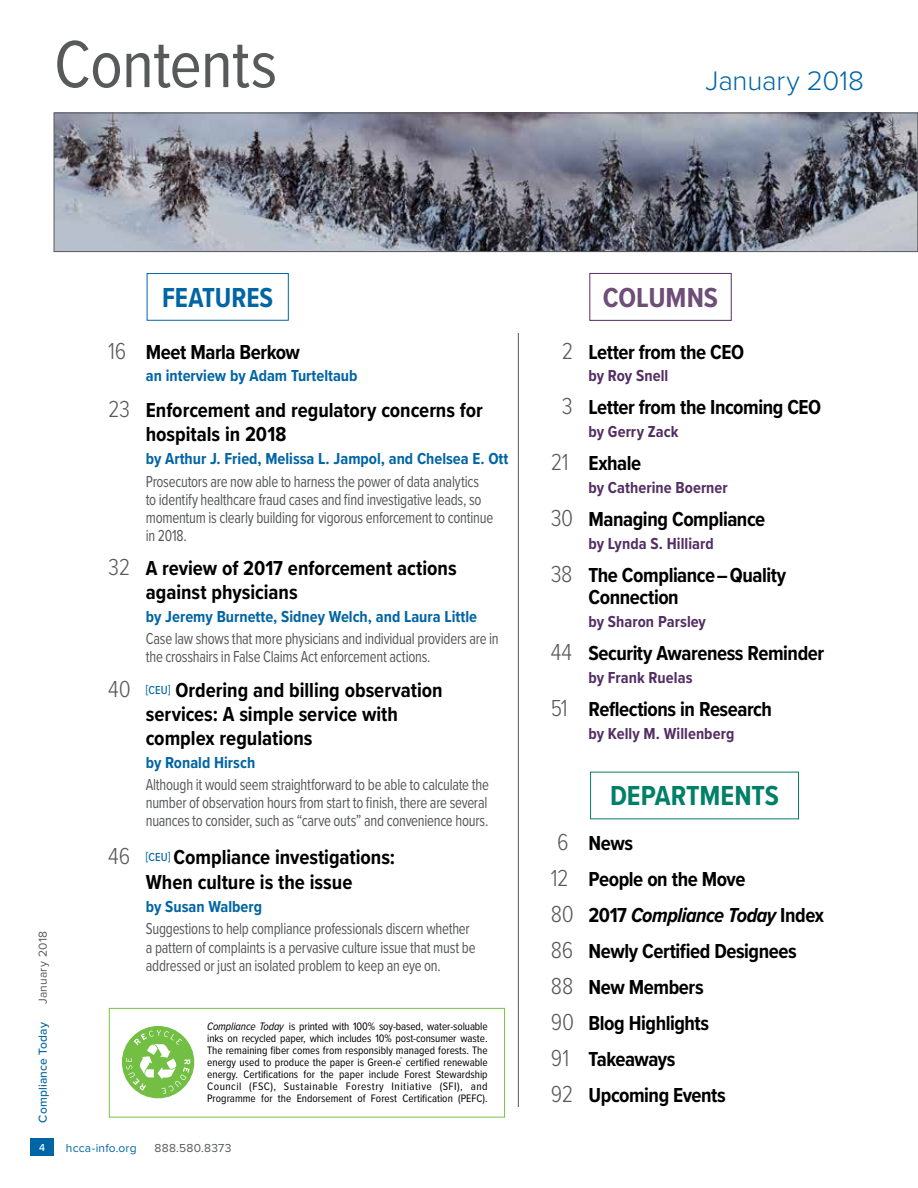
<style>
.page{position:relative;width:918px;height:1188px;background:#fff}
.page>*{position:absolute;margin:0;border:0;box-sizing:border-box;transform-origin:0 0}
.t1{font:69px "Proxima Nova Cond";color:#58595b}
.t2{font:700 28.5px "Proxima Nova Cond";color:#008066}
.t3{font:700 28.5px "Proxima Nova Cond";color:#0065a4;scale:.96 1}
.t4{font:700 28.5px "Proxima Nova Cond";color:#6e4e76}
.t5{font:300 27.75px "Proxima Nova";letter-spacing:-.005em;color:#0065a4}
.t6{font:700 21px/36px "Proxima Nova Cond";letter-spacing:-.015em;color:#000}
.t7{font:16.5px/18px "Proxima Nova Cond";letter-spacing:-.015em;color:#58595b;scale:.89 1}
.t8{font:700 16.5px "Proxima Nova Cond";color:#0065a4}
.t9{font:700 16.5px "Proxima Nova Cond";color:#532e63}
.t10{font:12px "Proxima Nova";letter-spacing:.02em;color:#58595b}
.t11{font:500 12px "Proxima Nova";letter-spacing:.015em;color:#0065a4}
.t12{font:12px "Proxima Nova";letter-spacing:.015em;color:#0065a4}
.t13{font:11.25px/12px "Proxima Nova Cond";color:#000;text-align:justify}
.t14{font:500 10.5px "Proxima Nova";color:#fff}
.t15{font:4.5px "Proxima Nova Cond";color:#000}
.s1{font-weight:300;font-size:24px;color:#58595b}
.s2{font-weight:500;font-size:12px;color:#0065a4}
.s3{font-style:italic}
</style>
<div class="page">
<hr style="left:518px;top:333px;width:1px;height:774px;background:#58595b">
<img style="left:56px;top:115px;width:860px;height:135px">
<div style="left:54px;top:113px;width:864px;height:139px;border:1px solid #58595b"></div>
<div style="left:30px;top:1139px;width:24px;height:17px;background:#0065a4"></div>
<div style="left:147px;top:273px;width:142px;height:48px;border:1px solid #0065a4"></div>
<div style="left:590px;top:273px;width:141px;height:48px;border:1px solid #532e63"></div>
<div style="left:109px;top:1008px;width:396px;height:110px;border:1px solid #7ac143"></div>
<div style="left:123px;top:1027px;width:71px;height:71px;background:#72bf44;border-radius:50%"></div>
<div style="left:122px;top:1026px;width:72px;height:72px;border:1px solid #72bf44;border-radius:50%"></div>
<svg style="left:126px;top:1030px;width:64px;height:64px"></svg>
<h1 class="t1" style="left:54px;top:13px;width:225px">Contents</h1>
<h3 class="t5" style="left:705px;top:60px;width:160px">January 2018</h3>
<p class="t10" style="left:34px;top:1004px;width:75px;rotate:-90deg">January 2018</p>
<p class="t11" style="left:34px;top:1123px;width:102px;rotate:-90deg">Compliance Today</p>
<h2 class="t3" style="left:162px;top:276px;width:117px">FEATURES</h2>
<h2 class="t4" style="left:603px;top:276px;width:117px">COLUMNS</h2>
<p class="t6" style="left:108px;top:333px;width:194px"><span class="s1">16</span> Meet Marla Berkow</p>
<p class="t8" style="left:146px;top:364px;width:213px">an interview by Adam Turteltaub</p>
<p class="t6" style="left:146px;top:398px;width:339px;line-height:24px;text-indent:-38px"><span class="s1">23</span> Enforcement and regulatory concerns for hospitals in 2018</p>
<p class="t8" style="left:146px;top:446px;width:364px">by Arthur J. Fried, Melissa L. Jampol, and Chelsea E. Ott</p>
<p class="t7" style="left:146px;top:471px;width:392px">Prosecutors are now able to harness the power of data analytics to identify healthcare fraud cases and find investigative leads, so momentum is clearly building for vigorous enforcement to continue in 2018.</p>
<p class="t6" style="left:146px;top:556px;width:312px;line-height:24px;text-indent:-38px"><span class="s1">32</span> A review of 2017 enforcement actions against physicians</p>
<p class="t8" style="left:146px;top:604px;width:333px">by Jeremy Burnette, Sidney Welch, and Laura Little</p>
<p class="t7" style="left:146px;top:629px;width:398px">Case law shows that more physicians and individual providers are in the crosshairs in False Claims Act enforcement actions.</p>
<p class="t6" style="left:146px;top:677px;width:298px;line-height:24px;text-indent:-38px"><span class="s1">40</span> <sup>[</sup><span class="s2">CEU</span><sup>]</sup> Ordering and billing observation services: A simple service with complex regulations</p>
<p class="t8" style="left:146px;top:750px;width:111px">by Ronald Hirsch</p>
<p class="t7" style="left:146px;top:775px;width:387px;text-align:justify">Although it would seem straightforward to be able to calculate the number of observation hours from start to finish, there are several nuances to consider, such as “carve outs” and convenience hours.</p>
<p class="t6" style="left:108px;top:844px;width:289px;line-height:25.5px;text-align:center"><span class="s1">46</span> <sup>[</sup><span class="s2">CEU</span><sup>]</sup> Compliance investigations:<br>When culture is the issue</p>
<p class="t8" style="left:146px;top:894px;width:118px">by Susan Walberg</p>
<p class="t7" style="left:146px;top:919px;width:372px">Suggestions to help compliance professionals discern whether a pattern of complaints is a pervasive culture issue that must be addressed or just an isolated problem to keep an eye on.</p>
<p class="t6" style="left:562px;top:333px;width:184px"><span class="s1">2</span> Letter from the CEO</p>
<p class="t9" style="left:589px;top:364px;width:81px">by Roy Snell</p>
<p class="t6" style="left:562px;top:389px;width:261px"><span class="s1">3</span> Letter from the Incoming CEO</p>
<p class="t9" style="left:589px;top:419px;width:91px">by Gerry Zack</p>
<p class="t6" style="left:551px;top:445px;width:92px"><span class="s1">21</span> Exhale</p>
<p class="t9" style="left:589px;top:475px;width:141px">by Catherine Boerner</p>
<p class="t6" style="left:551px;top:500px;width:216px"><span class="s1">30</span> Managing Compliance</p>
<p class="t9" style="left:589px;top:531px;width:127px">by Lynda S. Hilliard</p>
<p class="t6" style="left:589px;top:563px;width:199px;line-height:22.5px;text-indent:-38px"><span class="s1">38</span> The Compliance – Quality<br>Connection</p>
<p class="t9" style="left:589px;top:609px;width:119px">by Sharon Parsley</p>
<p class="t6" style="left:551px;top:635px;width:275px"><span class="s1">44</span> Security Awareness Reminder</p>
<p class="t9" style="left:589px;top:665px;width:105px">by Frank Ruelas</p>
<p class="t6" style="left:551px;top:690px;width:223px"><span class="s1">51</span> Reflections in Research</p>
<p class="t9" style="left:589px;top:721px;width:147px">by Kelly M. Willenberg</p>
<h2 class="t2" style="left:610px;top:775px;width:171px">DEPARTMENTS</h2>
<p class="t6" style="left:551px;top:824px;width:275px;text-indent:7px"><span class="s1">6</span> News<br><span class="s1">12</span> People on the Move<br><span class="s1">80</span> 2017 <span class="s3">Compliance Today</span> Index<br><span class="s1">86</span> Newly Certified Designees<br><span class="s1">88</span> New Members<br><span class="s1">90</span> Blog Highlights<br><span class="s1">91</span> Takeaways<br><span class="s1">92</span> Upcoming Events</p>
<p class="t13" style="left:207px;top:1020px;width:282px"><span class="s3">Compliance Today</span> is printed with 100% soy-based, water-soluable inks on recycled paper, which includes 10% post-consumer waste.<br>The remaining fiber comes from responsibly managed forests. The energy used to produce the paper is Green-e certified renewable</p>
<p class="t15" style="left:400px;top:1055px;width:4px">®</p>
<p class="t13" style="left:207px;top:1068px;width:282px">energy. Certifications for the paper include Forest Stewardship Council (FSC), Sustainable Forestry Initiative (SFI), and Programme for the Endorsement of Forest Certification (PEFC).</p>
<p class="t14" style="left:39px;top:1140px;width:7px">4</p>
<p class="t12" style="left:66px;top:1139px;width:72px">hcca-info.org</p>
<p class="t10" style="left:155px;top:1139px;width:78px">888.580.8373</p>
</div>
